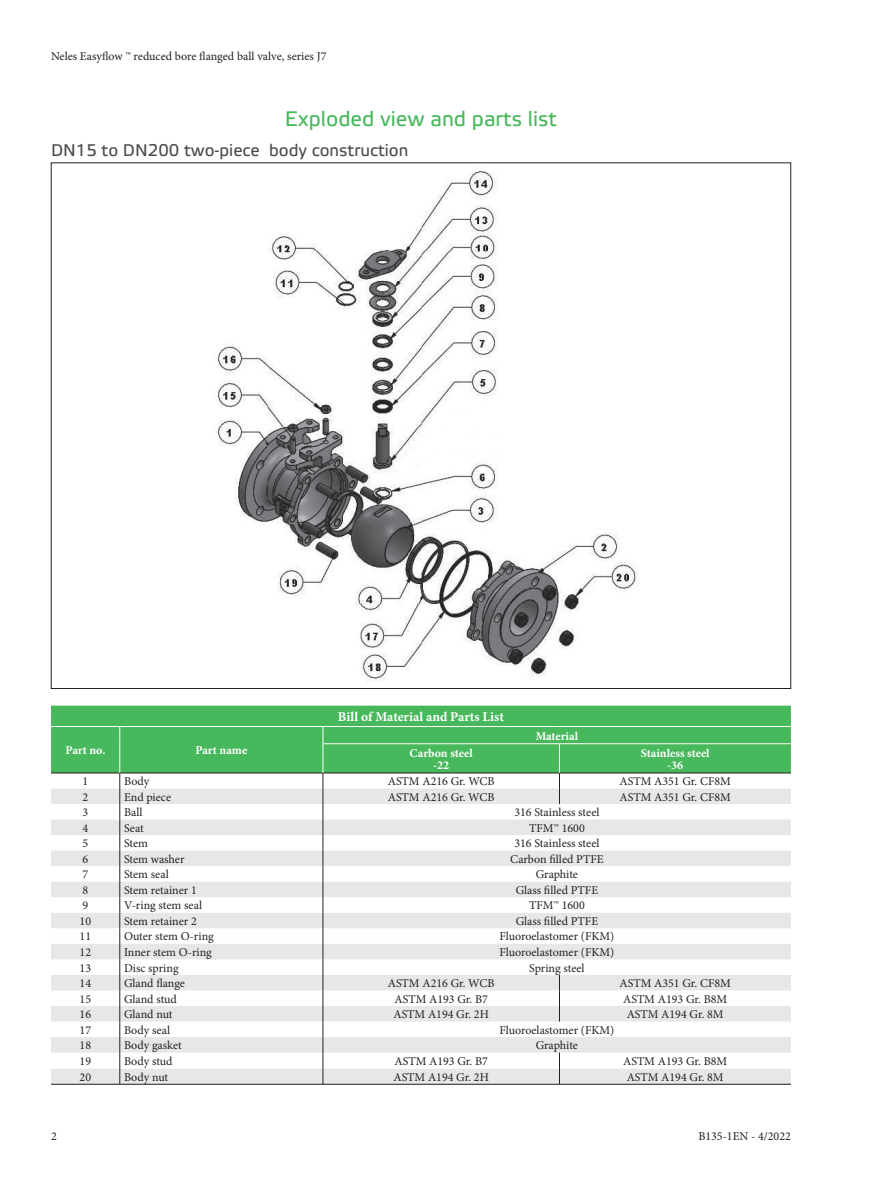
<style>
.page{position:relative;width:893px;height:1191px;background:#fff}
.page>*{position:absolute;margin:0;border:0;box-sizing:border-box;transform-origin:0 0}
.t1{font:21px "Etelka Text Pro";color:#48b85c}
.t2{font:16.8px "Etelka Text Pro";color:#4b4c4d}
.t3{font:700 13.5px "Minion Pro";color:#fff}
.t4{font:12px "Minion Pro";color:#231f20}
.t5{font:700 12px/12px "Minion Pro";color:#fff;text-align:center}
</style>
<div class="page">
<img style="left:217px;top:167px;width:420px;height:515px">
<div style="left:51px;top:705px;width:740px;height:67px;background:#48b85c"></div>
<svg style="left:51px;top:788px;width:740px;height:296px;fill:#e6e7e9"></svg>
<svg style="left:559px;top:975px;width:1px;height:46px"></svg>
<svg style="left:120px;top:773px;width:1px;height:311px"></svg>
<svg style="left:323px;top:773px;width:1px;height:311px"></svg>
<svg style="left:559px;top:1052px;width:1px;height:32px"></svg>
<hr style="left:51px;top:772px;width:69px;height:1px;background:#231f20">
<hr style="left:120px;top:772px;width:203px;height:1px;background:#231f20">
<hr style="left:323px;top:772px;width:236px;height:1px;background:#231f20">
<hr style="left:559px;top:772px;width:232px;height:1px;background:#231f20">
<hr style="left:51px;top:726px;width:69px;height:1px;background:#fff">
<hr style="left:120px;top:726px;width:203px;height:1px;background:#fff">
<svg style="left:120px;top:727px;width:1px;height:16px"></svg>
<hr style="left:120px;top:743px;width:1px;height:30px;background:#fff">
<hr style="left:323px;top:726px;width:236px;height:1px;background:#fff">
<hr style="left:559px;top:726px;width:232px;height:1px;background:#fff">
<hr style="left:323px;top:743px;width:236px;height:1px;background:#fff">
<hr style="left:559px;top:743px;width:232px;height:1px;background:#fff">
<svg style="left:323px;top:727px;width:1px;height:16px"></svg>
<hr style="left:323px;top:743px;width:1px;height:30px;background:#fff">
<svg style="left:559px;top:744px;width:1px;height:60px"></svg>
<hr style="left:51px;top:1084px;width:69px;height:1px;background:#231f20">
<hr style="left:120px;top:1084px;width:203px;height:1px;background:#231f20">
<hr style="left:323px;top:1084px;width:236px;height:1px;background:#231f20">
<hr style="left:559px;top:1084px;width:232px;height:1px;background:#231f20">
<p class="t4" style="left:51px;top:48px;width:277px">Neles Easyflow ™ reduced bore flanged ball valve, series J7</p>
<h1 class="t1" style="left:285px;top:107px;width:274px">Exploded view and parts list</h1>
<h2 class="t2" style="left:51px;top:141px;width:359px">DN15 to DN200 two-piece body construction</h2>
<p class="t5" style="left:65px;top:744px;width:41px">Part no.</p>
<p class="t5" style="left:195px;top:744px;width:53px">Part name</p>
<p class="t3" style="left:338px;top:707px;width:167px">Bill of Material and Parts List</p>
<p class="t5" style="left:536px;top:729px;width:44px">Material</p>
<p class="t5" style="left:410px;top:746px;width:65px">Carbon steel -22</p>
<p class="t5" style="left:641px;top:746px;width:70px">Stainless steel -36</p>
<p class="t4" style="left:83px;top:773px;width:7px">1</p>
<p class="t4" style="left:124px;top:773px;width:27px">Body</p>
<p class="t4" style="left:388px;top:773px;width:108px">ASTM A216 Gr. WCB</p>
<p class="t4" style="left:620px;top:773px;width:113px">ASTM A351 Gr. CF8M</p>
<p class="t4" style="left:83px;top:788px;width:7px">2</p>
<p class="t4" style="left:124px;top:788px;width:49px">End piece</p>
<p class="t4" style="left:388px;top:788px;width:108px">ASTM A216 Gr. WCB</p>
<p class="t4" style="left:619px;top:788px;width:113px">ASTM A351 Gr. CF8M</p>
<p class="t4" style="left:82px;top:804px;width:7px">3</p>
<p class="t4" style="left:124px;top:804px;width:20px">Ball</p>
<p class="t4" style="left:514px;top:804px;width:87px">316 Stainless steel</p>
<p class="t4" style="left:82px;top:820px;width:7px">4</p>
<p class="t4" style="left:124px;top:820px;width:21px">Seat</p>
<p class="t4" style="left:529px;top:820px;width:57px">TFM™ 1600</p>
<p class="t4" style="left:82px;top:835px;width:7px">5</p>
<p class="t4" style="left:124px;top:835px;width:26px">Stem</p>
<p class="t4" style="left:514px;top:835px;width:87px">316 Stainless steel</p>
<p class="t4" style="left:82px;top:851px;width:7px">6</p>
<p class="t4" style="left:124px;top:851px;width:62px">Stem washer</p>
<p class="t4" style="left:510px;top:851px;width:95px">Carbon filled PTFE</p>
<p class="t4" style="left:82px;top:866px;width:7px">7</p>
<p class="t4" style="left:124px;top:866px;width:46px">Stem seal</p>
<p class="t4" style="left:536px;top:866px;width:44px">Graphite</p>
<p class="t4" style="left:82px;top:882px;width:7px">8</p>
<p class="t4" style="left:124px;top:882px;width:74px">Stem retainer 1</p>
<p class="t4" style="left:516px;top:882px;width:84px">Glass filled PTFE</p>
<p class="t4" style="left:82px;top:897px;width:7px">9</p>
<p class="t4" style="left:124px;top:897px;width:80px">V-ring stem seal</p>
<p class="t4" style="left:529px;top:897px;width:57px">TFM™ 1600</p>
<p class="t4" style="left:80px;top:913px;width:13px">10</p>
<p class="t4" style="left:124px;top:913px;width:74px">Stem retainer 2</p>
<p class="t4" style="left:516px;top:913px;width:84px">Glass filled PTFE</p>
<p class="t4" style="left:80px;top:928px;width:13px">11</p>
<p class="t4" style="left:124px;top:928px;width:91px">Outer stem O-ring</p>
<p class="t4" style="left:499px;top:928px;width:116px">Fluoroelastomer (FKM)</p>
<p class="t4" style="left:80px;top:944px;width:13px">12</p>
<p class="t4" style="left:124px;top:944px;width:89px">Inner stem O-ring</p>
<p class="t4" style="left:499px;top:944px;width:116px">Fluoroelastomer (FKM)</p>
<p class="t4" style="left:80px;top:959px;width:13px">13</p>
<p class="t4" style="left:124px;top:959px;width:56px">Disc spring</p>
<p class="t4" style="left:529px;top:959px;width:57px">Spring steel</p>
<p class="t4" style="left:80px;top:975px;width:13px">14</p>
<p class="t4" style="left:124px;top:975px;width:63px">Gland flange</p>
<p class="t4" style="left:388px;top:975px;width:108px">ASTM A216 Gr. WCB</p>
<p class="t4" style="left:619px;top:975px;width:113px">ASTM A351 Gr. CF8M</p>
<p class="t4" style="left:80px;top:990px;width:13px">15</p>
<p class="t4" style="left:124px;top:990px;width:54px">Gland stud</p>
<p class="t4" style="left:394px;top:990px;width:95px">ASTM A193 Gr. B7</p>
<p class="t4" style="left:623px;top:990px;width:106px">ASTM A193 Gr. B8M</p>
<p class="t4" style="left:80px;top:1006px;width:13px">16</p>
<p class="t4" style="left:124px;top:1006px;width:50px">Gland nut</p>
<p class="t4" style="left:393px;top:1006px;width:97px">ASTM A194 Gr. 2H</p>
<p class="t4" style="left:627px;top:1006px;width:98px">ASTM A194 Gr. 8M</p>
<p class="t4" style="left:80px;top:1021px;width:13px">17</p>
<p class="t4" style="left:124px;top:1021px;width:48px">Body seal</p>
<p class="t4" style="left:499px;top:1021px;width:116px">Fluoroelastomer (FKM)</p>
<p class="t4" style="left:80px;top:1037px;width:13px">18</p>
<p class="t4" style="left:124px;top:1037px;width:59px">Body gasket</p>
<p class="t4" style="left:536px;top:1037px;width:44px">Graphite</p>
<p class="t4" style="left:80px;top:1052px;width:13px">19</p>
<p class="t4" style="left:124px;top:1052px;width:50px">Body stud</p>
<p class="t4" style="left:394px;top:1052px;width:95px">ASTM A193 Gr. B7</p>
<p class="t4" style="left:623px;top:1052px;width:106px">ASTM A193 Gr. B8M</p>
<p class="t4" style="left:80px;top:1069px;width:13px">20</p>
<p class="t4" style="left:124px;top:1069px;width:46px">Body nut</p>
<p class="t4" style="left:393px;top:1069px;width:97px">ASTM A194 Gr. 2H</p>
<p class="t4" style="left:627px;top:1069px;width:98px">ASTM A194 Gr. 8M</p>
<p class="t4" style="left:51px;top:1128px;width:7px">2</p>
<p class="t4" style="left:698px;top:1128px;width:94px">B135-1EN - 4/2022</p>
</div>
